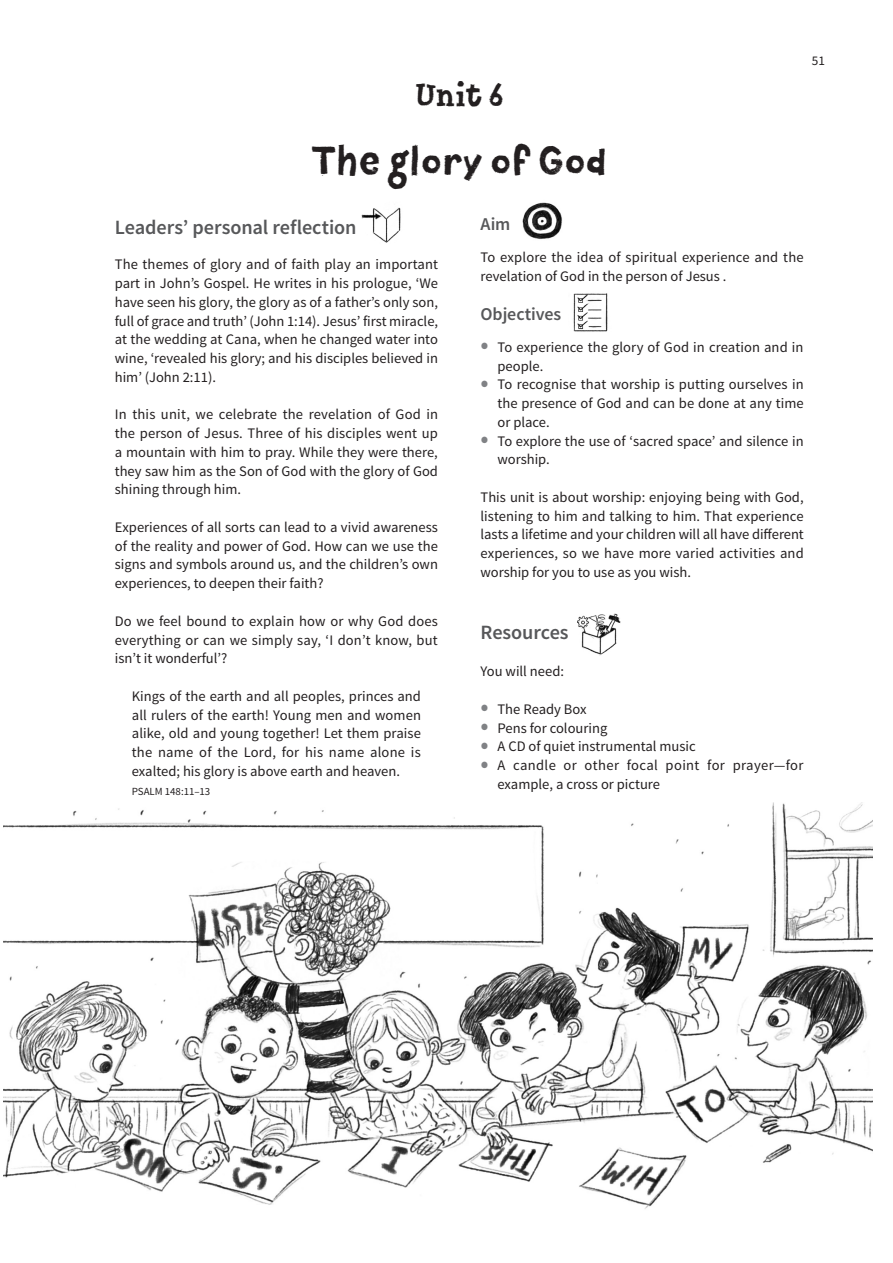
<style>
.page{position:relative;width:893px;height:1263px;background:#fff}
.page>*{position:absolute;margin:0;border:0;box-sizing:border-box;transform-origin:0 0}
.chaphead{font:42px "Canvas Text Sans";color:#231f20}
.chapno{font:33px "Canvas Text Serif";color:#231f20}
.heading1_0{font:600 20.25px "Source Sans Pro";letter-spacing:-.005em;color:#57585a}
.heading1{font:600 20.25px "Source Sans Pro";letter-spacing:-.005em;color:#57585a}
.heading2{font:600 18px "Source Sans Pro";letter-spacing:-.005em;color:#57585a}
.text0{font:14.55px/18.8px "Source Sans Pro";color:#231f20}
.text0c{font:14.55px/18.8px "Source Sans Pro";color:#231f20;text-align:justify}
.quote0c{font:14.55px/18.8px "Source Sans Pro";color:#231f20;text-align:justify}
.t1{font:13.2px "Source Sans Pro";color:#231f20}
.ref_caps{font:10.8px "Source Sans Pro";letter-spacing:-.005em;color:#231f20}
.s1{font-size:27px;color:#808285}
</style>
<div class="page">
<img style="left:361px;top:207px;width:40px;height:36px">
<img style="left:522px;top:202px;width:40px;height:37px">
<img style="left:573px;top:293px;width:35px;height:39px">
<img style="left:3px;top:803px;width:870px;height:406px">
<img style="left:578px;top:613px;width:42px;height:43px">
<p class="chapno" style="left:415px;top:76px;width:90px">Unit 6</p>
<p class="chaphead" style="left:311px;top:136px;width:297px">The glory of God</p>
<p class="heading1_0" style="left:115px;top:214px;width:243px">Leaders’ personal reflection</p>
<p class="text0" style="left:115px;top:255px;width:325px;text-align:justify">The themes of glory and of faith play an important part in John’s Gospel. He writes in his prologue, ‘We have seen his glory, the glory as of a father’s only son, full of grace and truth’ (John 1:14). Jesus’ first miracle, at the wedding at Cana, when he changed water into wine, ‘revealed his glory; and his disciples believed in him’ (John 2:11).</p>
<p class="text0c" style="left:115px;top:405px;width:325px">In this unit, we celebrate the revelation of God in the person of Jesus. Three of his disciples went up a mountain with him to pray. While they were there, they saw him as the Son of God with the glory of God shining through him.</p>
<p class="text0c" style="left:115px;top:518px;width:325px">Experiences of all sorts can lead to a vivid awareness of the reality and power of God. How can we use the signs and symbols around us, and the children’s own experiences, to deepen their faith?</p>
<p class="text0c" style="left:115px;top:612px;width:325px">Do we feel bound to explain how or why God does everything or can we simply say, ‘I don’t know, but isn’t it wonderful’?</p>
<p class="quote0c" style="left:132px;top:687px;width:291px">Kings of the earth and all peoples, princes and all rulers of the earth! Young men and women alike, old and young together! Let them praise the name of the Lord, for his name alone is exalted; his glory is above earth and heaven.</p>
<p class="ref_caps" style="left:132px;top:784px;width:80px">PSALM 148:11–13</p>
<p class="heading2" style="left:480px;top:213px;width:31px">Aim</p>
<p class="text0" style="left:480px;top:248px;width:325px">To explore the idea of spiritual experience and the revelation of God in the person of Jesus .</p>
<p class="heading2" style="left:480px;top:303px;width:82px">Objectives</p>
<p class="text0" style="left:497px;top:338px;width:308px;text-indent:-17px"><span class="s1">•</span> To experience the glory of God in creation and in people.</p>
<p class="text0" style="left:497px;top:375px;width:308px;text-align:justify;text-indent:-17px"><span class="s1">•</span> To recognise that worship is putting ourselves in the presence of God and can be done at any time or place.</p>
<p class="text0" style="left:497px;top:432px;width:308px;text-indent:-17px"><span class="s1">•</span> To explore the use of ‘sacred space’ and silence in worship.</p>
<p class="text0c" style="left:480px;top:488px;width:325px">This unit is about worship: enjoying being with God, listening to him and talking to him. That experience lasts a lifetime and your children will all have different experiences, so we have more varied activities and worship for you to use as you wish.</p>
<p class="heading1" style="left:480px;top:619px;width:90px">Resources</p>
<p class="text0" style="left:480px;top:662px;width:85px">You will need:</p>
<p class="text0" style="left:480px;top:700px;width:108px"><span class="s1">•</span> The Ready Box</p>
<p class="text0" style="left:480px;top:718px;width:128px"><span class="s1">•</span> Pens for colouring</p>
<p class="text0" style="left:480px;top:737px;width:217px"><span class="s1">•</span> A CD of quiet instrumental music</p>
<p class="text0" style="left:497px;top:756px;width:308px;text-indent:-17px"><span class="s1">•</span> A candle or other focal point for prayer—for example, a cross or picture</p>
<p class="t1" style="left:812px;top:53px;width:15px">51</p>
</div>
